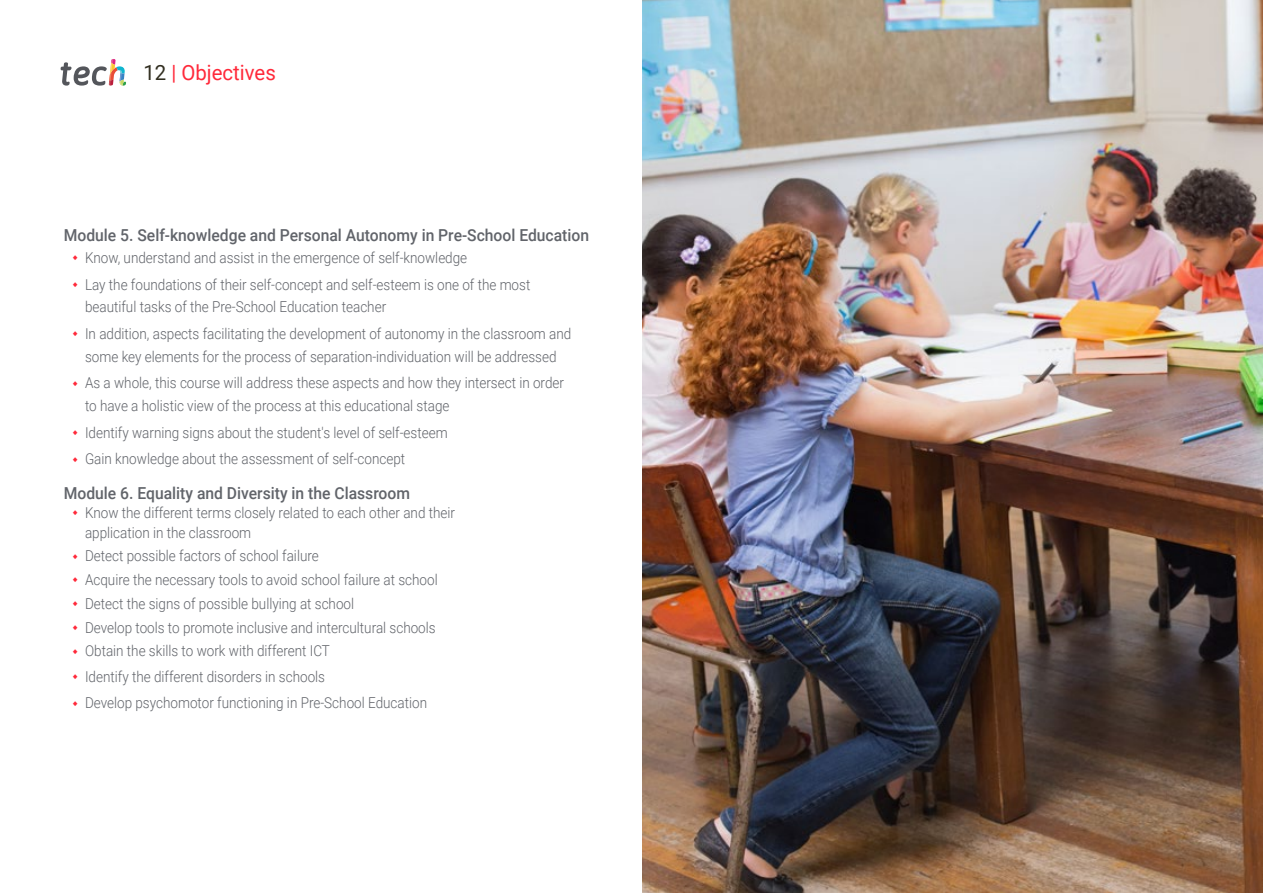
<style>
.page{position:relative;width:1263px;height:893px;background:#fff}
.page>*{position:absolute;margin:0;border:0;box-sizing:border-box;transform-origin:0 0}
.t1{font:21px "Roboto";color:#ff293a}
.t2{font:500 16.5px "Roboto";color:#61646a;scale:.95 1}
.t3{font:300 15px/26.7px "Roboto";color:#61646a;scale:.9 1}
.s1{color:#312e20}
</style>
<div class="page">
<svg style="left:61px;top:59px;width:65px;height:27px"></svg>
<img style="left:642px;top:0;width:621px;height:893px">
<h1 class="t1" style="left:144px;top:57px;width:134px"><span class="s1">12</span> | Objectives</h1>
<p class="t2" style="left:64px;top:223px;width:554px">Module 5. Self-knowledge and Personal Autonomy in Pre-School Education</p>
<p class="t3" style="left:85px;top:244px;width:496px">Know, understand and assist in the emergence of self-knowledge<br>Lay the foundations of their self-concept and self-esteem is one of the most</p>
<p class="t3" style="left:85px;top:293px;width:542px">beautiful tasks of the Pre-School Education teacher<br>In addition, aspects facilitating the development of autonomy in the classroom and</p>
<p class="t3" style="left:85px;top:342px;width:534px">some key elements for the process of separation-individuation will be addressed<br>As a whole, this course will address these aspects and how they intersect in order</p>
<p class="t3" style="left:85px;top:392px;width:406px;text-align:justify">to have a holistic view of the process at this educational stage Identify warning signs about the student's level of self-esteem Gain knowledge about the assessment of self-concept</p>
<p class="t2" style="left:64px;top:481px;width:366px">Module 6. Equality and Diversity in the Classroom</p>
<p class="t3" style="left:85px;top:502px;width:413px;line-height:19.5px">Know the different terms closely related to each other and their application in the classroom</p>
<p class="t3" style="left:85px;top:543px;width:393px;line-height:23.7px">Detect possible factors of school failure<br>Acquire the necessary tools to avoid school failure at school Detect the signs of possible bullying at school<br>Develop tools to promote inclusive and intercultural schools Obtain the skills to work with different ICT</p>
<p class="t3" style="left:85px;top:662px;width:382px">Identify the different disorders in schools<br>Develop psychomotor functioning in Pre-School Education</p>
</div>
